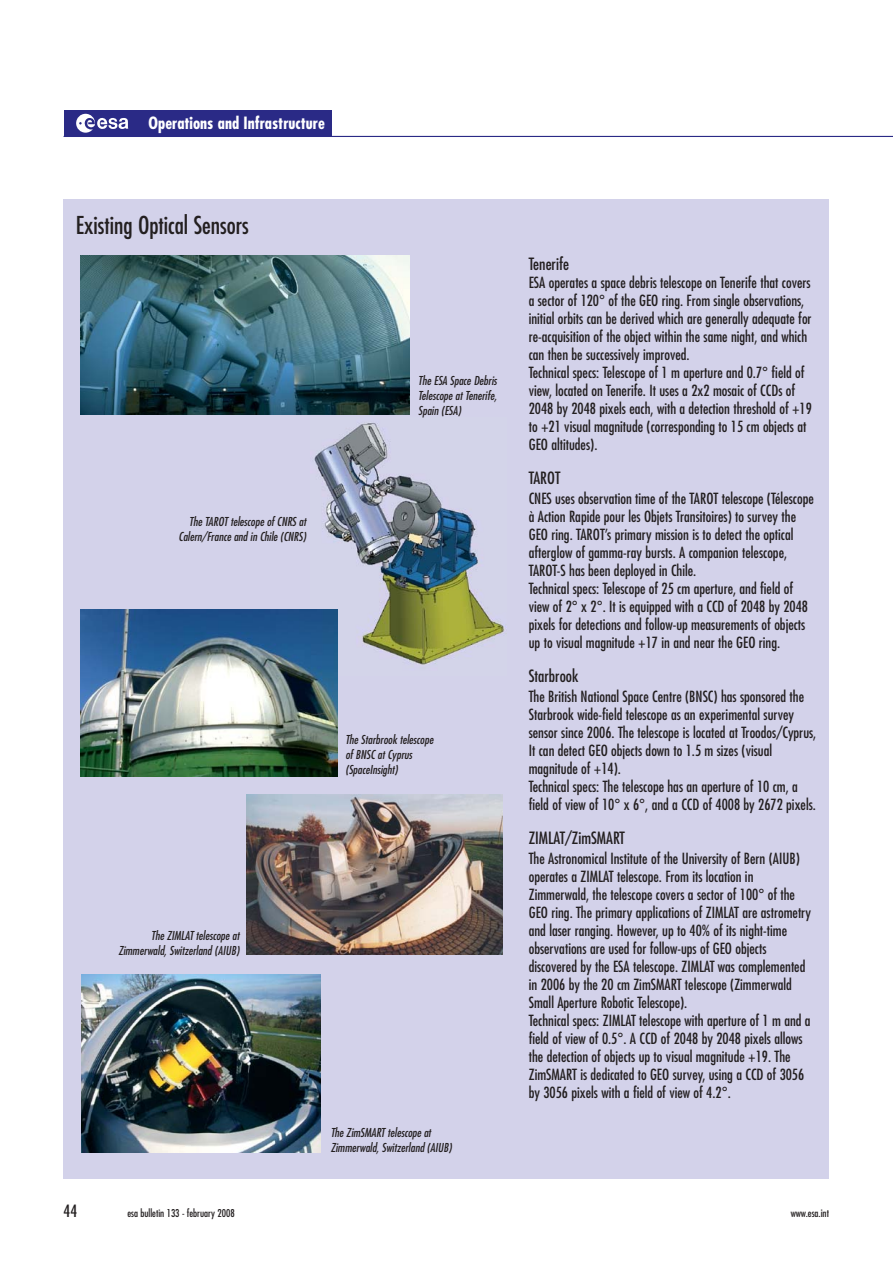
<style>
.page{position:relative;width:893px;height:1263px;background:#fff}
.page>*{position:absolute;margin:0;border:0;box-sizing:border-box;transform-origin:0 0}
.t1{font:condensed 24px "Futura Std";color:#231f20}
.t2{font:condensed 16.5px "Futura Std";color:#231f20}
.t3{font:700 condensed 16.5px "Futura Std";color:#fff}
.t4{font:condensed 15px/18px "Futura Std";color:#231f20}
.t5{font:italic condensed 12px/15px "Futura Std";color:#231f20;text-align:right}
.t6{font:condensed 10.5px "Futura Std";color:#231f20}
</style>
<div class="page">
<div style="left:64px;top:110px;width:267px;height:26px;background:#2a2a86"></div>
<svg style="left:76px;top:114px;width:52px;height:19px"></svg>
<hr style="left:64px;top:136px;width:829px;height:1px;background:#2a2a86">
<div style="left:64px;top:199px;width:765px;height:979px;background:#d3d2ea"></div>
<img style="left:80px;top:255px;width:330px;height:159px">
<img style="left:246px;top:794px;width:256px;height:161px">
<img style="left:82px;top:974px;width:238px;height:179px">
<img style="left:314px;top:423px;width:192px;height:242px">
<img style="left:80px;top:609px;width:258px;height:167px">
<p class="t3" style="left:149px;top:115px;width:178px">Operations and Infrastructure</p>
<h1 class="t1" style="left:76px;top:214px;width:175px">Existing Optical Sensors</h1>
<p class="t5" style="left:179px;top:515px;width:129px">The TAROT telescope of CNRS at<br>Calern/France and in Chile (CNRS)</p>
<p class="t5" style="left:418px;top:373px;width:80px;text-align:justify">The ESA Space Debris Telescope at Tenerife, Spain (ESA)</p>
<p class="t5" style="left:118px;top:929px;width:123px">The ZIMLAT telescope at<br>Zimmerwald, Switzerland (AIUB)</p>
<p class="t5" style="left:345px;top:733px;width:89px;text-align:left">The Starbrook telescope of BNSC at Cyprus (SpaceInsight)</p>
<p class="t5" style="left:331px;top:1126px;width:123px;text-align:left">The ZimSMART telescope at<br>Zimmerwald, Switzerland (AIUB)</p>
<p class="t2" style="left:529px;top:256px;width:42px">Tenerife</p>
<p class="t4" style="left:529px;top:275px;width:285px">ESA operates a space debris telescope on Tenerife that covers a sector of 120° of the GEO ring. From single observations, initial orbits can be derived which are generally adequate for re-acquisition of the object within the same night, and which can then be successively improved.<br>Technical specs: Telescope of 1 m aperture and 0.7° field of view, located on Tenerife. It uses a 2x2 mosaic of CCDs of 2048 by 2048 pixels each, with a detection threshold of +19 to +21 visual magnitude (corresponding to 15 cm objects at GEO altitudes).</p>
<p class="t2" style="left:529px;top:470px;width:33px">TAROT</p>
<p class="t4" style="left:529px;top:491px;width:286px">CNES uses observation time of the TAROT telescope (Télescope à Action Rapide pour les Objets Transitoires) to survey the GEO ring. TAROT’s primary mission is to detect the optical afterglow of gamma-ray bursts. A companion telescope, TAROT-S has been deployed in Chile.<br>Technical specs: Telescope of 25 cm aperture, and field of view of 2° x 2°. It is equipped with a CCD of 2048 by 2048 pixels for detections and follow-up measurements of objects up to visual magnitude +17 in and near the GEO ring.</p>
<p class="t2" style="left:529px;top:668px;width:51px">Starbrook</p>
<p class="t4" style="left:529px;top:689px;width:289px">The British National Space Centre (BNSC) has sponsored the Starbrook wide-field telescope as an experimental survey sensor since 2006. The telescope is located at Troodos/Cyprus, It can detect GEO objects down to 1.5 m sizes (visual magnitude of +14).<br>Technical specs: The telescope has an aperture of 10 cm, a field of view of 10° x 6°, and a CCD of 4008 by 2672 pixels.</p>
<p class="t2" style="left:529px;top:830px;width:98px">ZIMLAT/ZimSMART</p>
<p class="t4" style="left:529px;top:851px;width:284px">The Astronomical Institute of the University of Bern (AIUB) operates a ZIMLAT telescope. From its location in Zimmerwald, the telescope covers a sector of 100° of the GEO ring. The primary applications of ZIMLAT are astrometry and laser ranging. However, up to 40% of its night-time observations are used for follow-ups of GEO objects discovered by the ESA telescope. ZIMLAT was complemented in 2006 by the 20 cm ZimSMART telescope (Zimmerwald Small Aperture Robotic Telescope).<br>Technical specs: ZIMLAT telescope with aperture of 1 m and a field of view of 0.5°. A CCD of 2048 by 2048 pixels allows the detection of objects up to visual magnitude +19. The ZimSMART is dedicated to GEO survey, using a CCD of 3056 by 3056 pixels with a field of view of 4.2°.</p>
<p class="t2" style="left:64px;top:1203px;width:15px">44</p>
<p class="t6" style="left:127px;top:1209px;width:109px">esa bulletin 133 - february 2008</p>
<p class="t6" style="left:791px;top:1208px;width:40px">www.esa.int</p>
</div>
